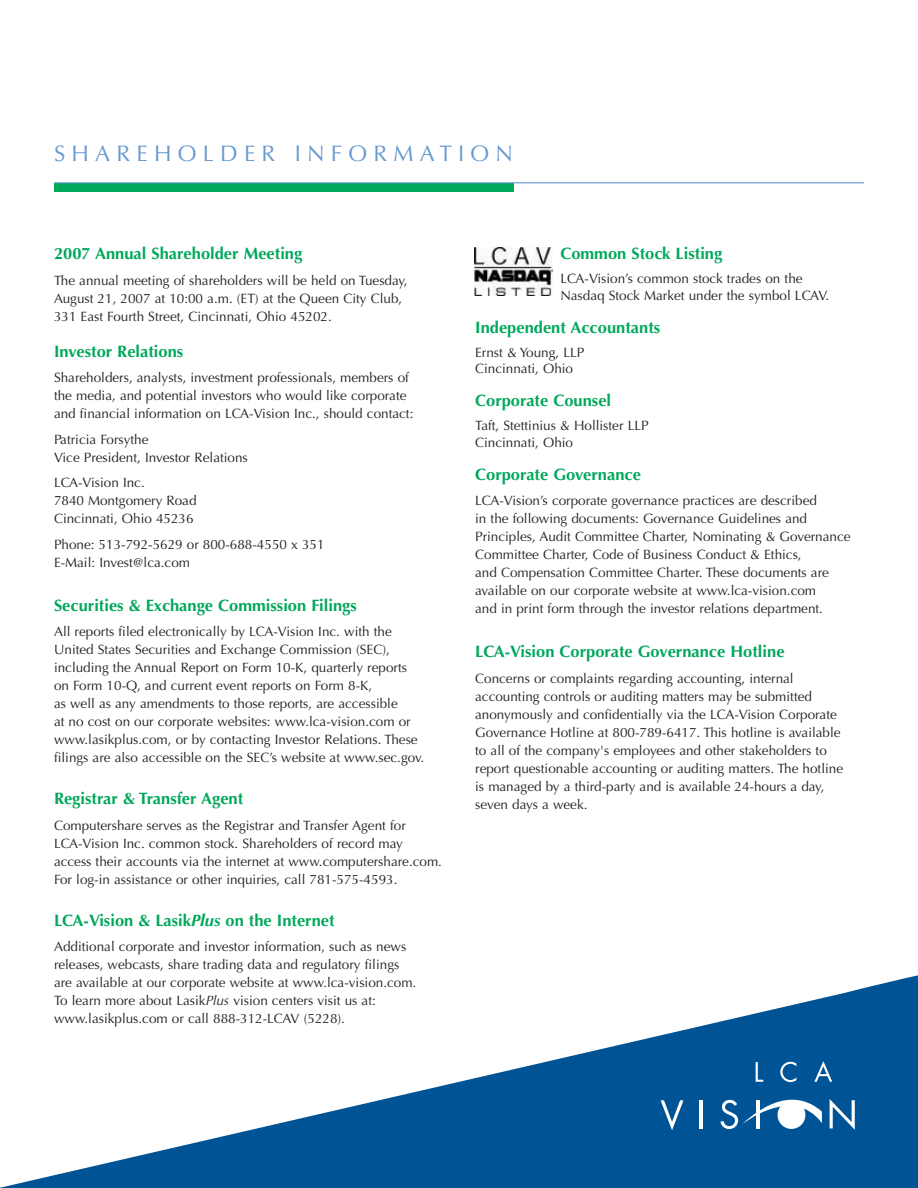
<style>
.page{position:relative;width:918px;height:1188px;background:#fff}
.page>*{position:absolute;margin:0;border:0;box-sizing:border-box;transform-origin:0 0}
.t1{font:22.5px "Optima";letter-spacing:.28em;color:#6599d1}
.t2{font:700 16.5px "Optima";color:#00a85b}
.t3{font:13.5px/18px "Optima";color:#231f20}
.s1{font-style:italic}
</style>
<div class="page">
<svg style="left:0;top:975px;width:918px;height:213px"></svg>
<div style="left:54px;top:183px;width:459px;height:9px;background:#00a85b"></div>
<hr style="left:54px;top:182px;width:810px;height:1px;background:#6599d1">
<img style="left:475px;top:248px;width:78px;height:47px">
<svg style="left:661px;top:1100px;width:23px;height:30px"></svg>
<hr style="left:700px;top:1100px;width:3px;height:29px;background:#fff">
<svg style="left:720px;top:1061px;width:135px;height:69px;background:#2d72a7"></svg>
<hr style="left:756px;top:1100px;width:3px;height:29px;background:#fff">
<h1 class="t1" style="left:54px;top:141px;width:461px">SHAREHOLDER INFORMATION</h1>
<p class="t2" style="left:54px;top:244px;width:250px">2007 Annual Shareholder Meeting</p>
<p class="t3" style="left:54px;top:271px;width:355px">The annual meeting of shareholders will be held on Tuesday,<br>August 21, 2007 at 10:00 a.m. (ET) at the Queen City Club,<br>331 East Fourth Street, Cincinnati, Ohio 45202.</p>
<p class="t2" style="left:54px;top:342px;width:131px">Investor Relations</p>
<p class="t3" style="left:54px;top:369px;width:361px">Shareholders, analysts, investment professionals, members of the media, and potential investors who would like corporate and financial information on LCA-Vision Inc., should contact:</p>
<p class="t3" style="left:54px;top:431px;width:195px">Patricia Forsythe<br>Vice President, Investor Relations</p>
<p class="t3" style="left:54px;top:474px;width:144px">LCA-Vision Inc.<br>7840 Montgomery Road<br>Cincinnati, Ohio 45236</p>
<p class="t3" style="left:54px;top:536px;width:272px">Phone: 513-792-5629 or 800-688-4550 x 351<br>E-Mail: Invest@lca.com</p>
<p class="t2" style="left:54px;top:595px;width:304px">Securities &amp; Exchange Commission Filings</p>
<p class="t3" style="left:54px;top:623px;width:372px">All reports filed electronically by LCA-Vision Inc. with the United States Securities and Exchange Commission (SEC), including the Annual Report on Form 10-K, quarterly reports on Form 10-Q, and current event reports on Form 8-K,<br>as well as any amendments to those reports, are accessible<br>at no cost on our corporate websites: www.lca-vision.com or www.lasikplus.com, or by contacting Investor Relations. These filings are also accessible on the SEC’s website at www.sec.gov.</p>
<p class="t2" style="left:54px;top:789px;width:191px">Registrar &amp; Transfer Agent</p>
<p class="t3" style="left:54px;top:816px;width:390px">Computershare serves as the Registrar and Transfer Agent for LCA-Vision Inc. common stock. Shareholders of record may access their accounts via the internet at www.computershare.com.<br>For log-in assistance or other inquiries, call 781-575-4593.</p>
<p class="t2" style="left:54px;top:911px;width:282px">LCA-Vision &amp; Lasik<span class="s1">Plus</span> on the Internet</p>
<p class="t3" style="left:54px;top:938px;width:364px">Additional corporate and investor information, such as news releases, webcasts, share trading data and regulatory filings are available at our corporate website at www.lca-vision.com.<br>To learn more about Lasik<span class="s1">Plus</span> vision centers visit us at: www.lasikplus.com or call 888-312-LCAV (5228).</p>
<p class="t2" style="left:560px;top:244px;width:163px">Common Stock Listing</p>
<p class="t3" style="left:560px;top:271px;width:271px;line-height:16.5px">LCA-Vision’s common stock trades on the<br>Nasdaq Stock Market under the symbol LCAV.</p>
<p class="t2" style="left:475px;top:318px;width:187px">Independent Accountants</p>
<p class="t3" style="left:475px;top:344px;width:111px;line-height:16.5px">Ernst &amp; Young, LLP<br>Cincinnati, Ohio</p>
<p class="t2" style="left:475px;top:391px;width:137px">Corporate Counsel</p>
<p class="t3" style="left:475px;top:418px;width:175px;line-height:16.5px">Taft, Stettinius &amp; Hollister LLP<br>Cincinnati, Ohio</p>
<p class="t2" style="left:475px;top:465px;width:167px">Corporate Governance</p>
<p class="t3" style="left:475px;top:492px;width:377px">LCA-Vision’s corporate governance practices are described<br>in the following documents: Governance Guidelines and Principles, Audit Committee Charter, Nominating &amp; Governance Committee Charter, Code of Business Conduct &amp; Ethics,<br>and Compensation Committee Charter. These documents are available on our corporate website at www.lca-vision.com<br>and in print form through the investor relations department.</p>
<p class="t2" style="left:475px;top:642px;width:311px">LCA-Vision Corporate Governance Hotline</p>
<p class="t3" style="left:475px;top:669px;width:369px">Concerns or complaints regarding accounting, internal accounting controls or auditing matters may be submitted anonymously and confidentially via the LCA-Vision Corporate Governance Hotline at 800-789-6417. This hotline is available to all of the company's employees and other stakeholders to report questionable accounting or auditing matters. The hotline is managed by a third-party and is available 24-hours a day, seven days a week.</p>
</div>
